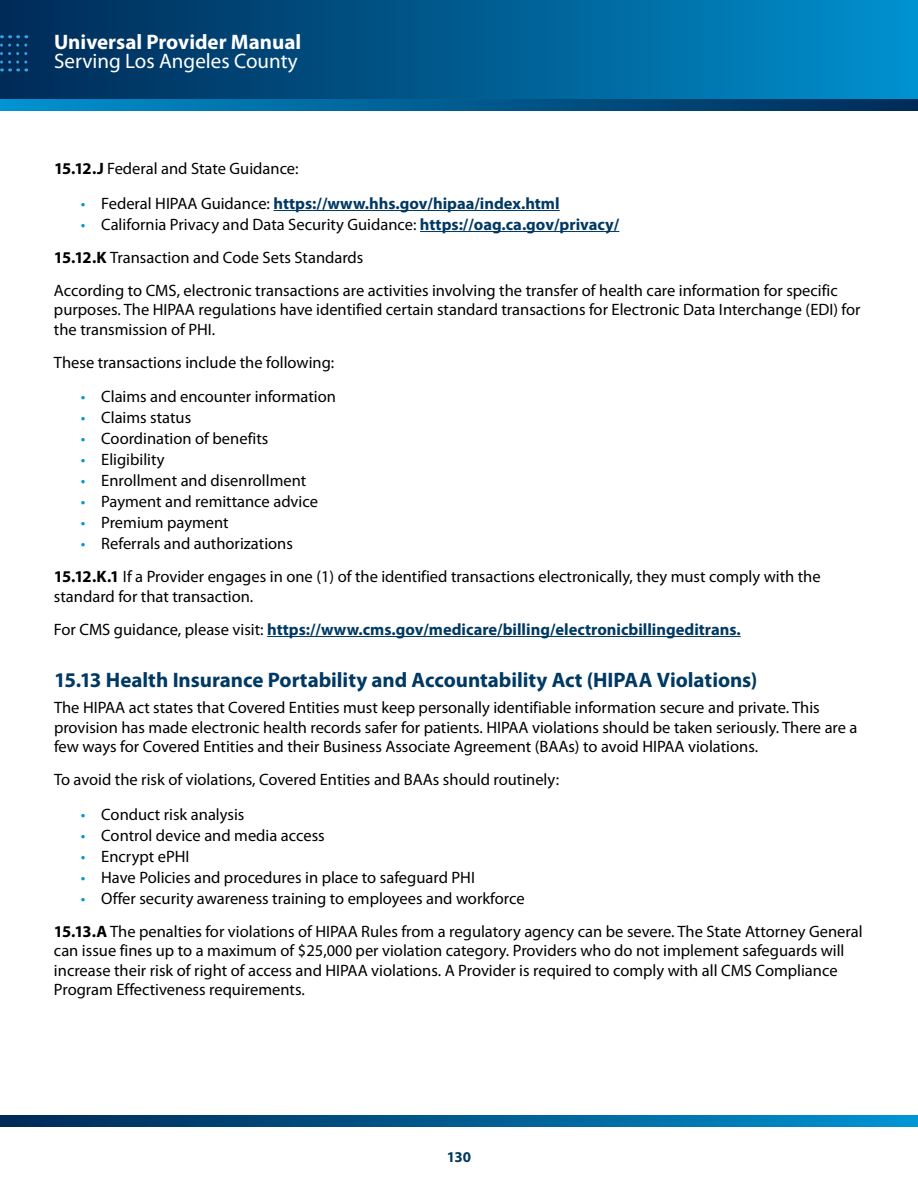
<style>
.page{position:relative;width:918px;height:1188px;background:#fff}
.page>*{position:absolute;margin:0;border:0;box-sizing:border-box;transform-origin:0 0}
.t1{font:700 21px "Myriad Pro";letter-spacing:-.005em;color:#003963}
.t2{font:700 21px "Myriad Pro";color:#fff}
.t3{font:21px "Myriad Pro";color:#fff}
.t4{font:16.5px/19.5px "Myriad Pro";color:#000}
.t5{font:700 16.5px/33px "Myriad Pro";color:#003963}
.t6{font:700 15px "Myriad Pro";color:#003963}
.s1{font-weight:700}
.s2{font-weight:400;color:#0097d7}
.s3{font-weight:400;color:#000}
.s4{color:#0097d7}
.s5{font-weight:700;color:#003963}
</style>
<div class="page">
<div style="left:0;top:0;width:918px;height:100px;background:linear-gradient(to right,#002954,#008fcc)"></div>
<svg style="left:0;top:1116px;width:918px;height:11px;background:#005c91"></svg>
<svg style="left:0;top:100px;width:918px;height:10px;background:#005c91"></svg>
<svg style="left:0;top:45px;width:27px;height:26px"></svg>
<hr style="left:274px;top:210px;width:286px;height:1px;background:#003963">
<hr style="left:420px;top:231px;width:199px;height:1px;background:#003963">
<hr style="left:267px;top:636px;width:474px;height:1px;background:#003963">
<p class="t2" style="left:54px;top:28px;width:249px">Universal Provider Manual</p>
<p class="t3" style="left:54px;top:48px;width:245px">Serving Los Angeles County</p>
<p class="t4" style="left:54px;top:159px;width:246px"><span class="s1">15.12.J</span> Federal and State Guidance:</p>
<p class="t5" style="left:81px;top:186px;width:480px"><span class="s2">•</span> <span class="s3">Federal HIPAA Guidance:</span> https://www.hhs.gov/hipaa/index.html</p>
<p class="t4" style="left:54px;top:208px;width:785px;line-height:33px;text-indent:27px"><span class="s4">•</span> California Privacy and Data Security Guidance: <span class="s5">https://oag.ca.gov/privacy/<br></span><span class="s1">15.12.K</span> Transaction and Code Sets Standards<br>According to CMS, electronic transactions are activities involving the transfer of health care information for specific</p>
<p class="t4" style="left:54px;top:300px;width:808px">purposes. The HIPAA regulations have identified certain standard transactions for Electronic Data Interchange (EDI) for the transmission of PHI.</p>
<p class="t4" style="left:54px;top:352px;width:282px">These transactions include the following:</p>
<p class="t4" style="left:81px;top:387px;width:257px"><span class="s4">•</span> Claims and encounter information</p>
<p class="t4" style="left:81px;top:408px;width:112px"><span class="s4">•</span> Claims status</p>
<p class="t4" style="left:81px;top:429px;width:189px"><span class="s4">•</span> Coordination of benefits</p>
<p class="t4" style="left:81px;top:450px;width:85px"><span class="s4">•</span> Eligibility</p>
<p class="t4" style="left:81px;top:471px;width:227px"><span class="s4">•</span> Enrollment and disenrollment</p>
<p class="t4" style="left:81px;top:492px;width:239px"><span class="s4">•</span> Payment and remittance advice</p>
<p class="t4" style="left:81px;top:513px;width:149px"><span class="s4">•</span> Premium payment</p>
<p class="t4" style="left:54px;top:527px;width:768px;line-height:33px;text-indent:27px"><span class="s4">•</span> Referrals and authorizations<br><span class="s1">15.12.K.1</span> If a Provider engages in one (1) of the identified transactions electronically, they must comply with the</p>
<p class="t5" style="left:54px;top:579px;width:688px"><span class="s3">standard for that transaction.<br>For CMS guidance, please visit:</span> https://www.cms.gov/medicare/billing/electronicbillingeditrans.</p>
<p class="t1" style="left:54px;top:666px;width:705px">15.13 Health Insurance Portability and Accountability Act (HIPAA Violations)</p>
<p class="t4" style="left:54px;top:698px;width:805px">The HIPAA act states that Covered Entities must keep personally identifiable information secure and private. This provision has made electronic health records safer for patients. HIPAA violations should be taken seriously. There are a few ways for Covered Entities and their Business Associate Agreement (BAAs) to avoid HIPAA violations.</p>
<p class="t4" style="left:54px;top:770px;width:507px">To avoid the risk of violations, Covered Entities and BAAs should routinely:</p>
<p class="t4" style="left:81px;top:804px;width:165px"><span class="s4">•</span> Conduct risk analysis</p>
<p class="t4" style="left:81px;top:825px;width:245px"><span class="s4">•</span> Control device and media access</p>
<p class="t4" style="left:81px;top:846px;width:110px"><span class="s4">•</span> Encrypt ePHI</p>
<p class="t4" style="left:81px;top:867px;width:396px"><span class="s4">•</span> Have Policies and procedures in place to safeguard PHI</p>
<p class="t4" style="left:54px;top:882px;width:810px;line-height:33px;text-indent:27px"><span class="s4">•</span> Offer security awareness training to employees and workforce<br><span class="s1">15.13.A</span> The penalties for violations of HIPAA Rules from a regulatory agency can be severe. The State Attorney General</p>
<p class="t4" style="left:54px;top:941px;width:792px">can issue fines up to a maximum of $25,000 per violation category. Providers who do not implement safeguards will increase their risk of right of access and HIPAA violations. A Provider is required to comply with all CMS Compliance<br>Program Effectiveness requirements.</p>
<p class="t6" style="left:447px;top:1147px;width:26px">130</p>
</div>
